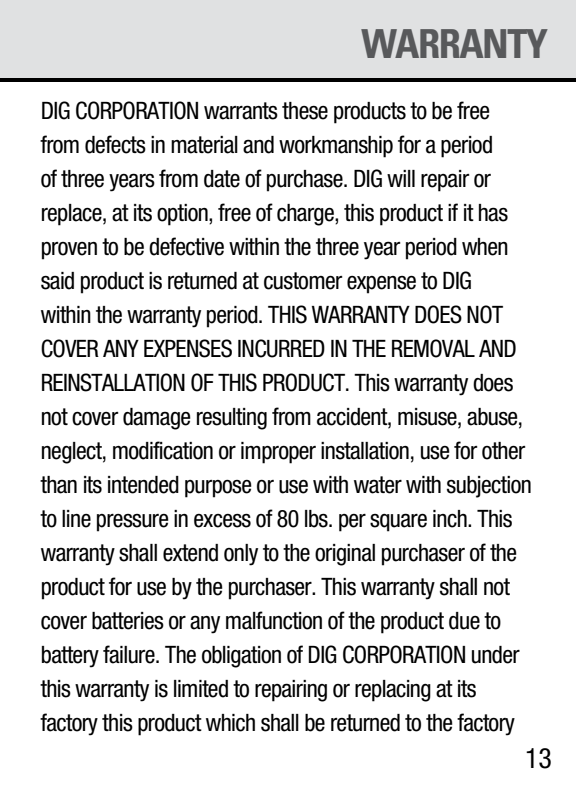
<style>
.page{position:relative;width:576px;height:792px;background:#fff}
.page>*{position:absolute;margin:0;border:0;box-sizing:border-box;transform-origin:0 0}
.t1{font:700 condensed 40px "Univers";letter-spacing:-.04em;color:#58595b}
.t2{font:condensed 28px "Helvetica Neue";color:#000}
.t3{font:condensed 24px/34px "Helvetica Neue";letter-spacing:-.025em;color:#000}
</style>
<div class="page">
<div style="left:0;top:0;width:576px;height:82px;background:#e0e1e2"></div>
<h1 class="t1" style="left:361px;top:19px;width:188px">WARRANTY</h1>
<p class="t3" style="left:41px;top:93px;width:493px">DIG CORPORATION warrants these products to be free from defects in material and workmanship for a period<br>of three years from date of purchase. DIG will repair or replace, at its option, free of charge, this product if it has proven to be defective within the three year period when said product is returned at customer expense to DIG<br>within the warranty period. THIS WARRANTY DOES NOT COVER ANY EXPENSES INCURRED IN THE REMOVAL AND REINSTALLATION OF THIS PRODUCT. This warranty does not cover damage resulting from accident, misuse, abuse, neglect, modification or improper installation, use for other than its intended purpose or use with water with subjection to line pressure in excess of 80 lbs. per square inch. This warranty shall extend only to the original purchaser of the product for use by the purchaser. This warranty shall not cover batteries or any malfunction of the product due to battery failure. The obligation of DIG CORPORATION under this warranty is limited to repairing or replacing at its factory this product which shall be returned to the factory</p>
<p class="t2" style="left:525px;top:742px;width:28px">13</p>
</div>
